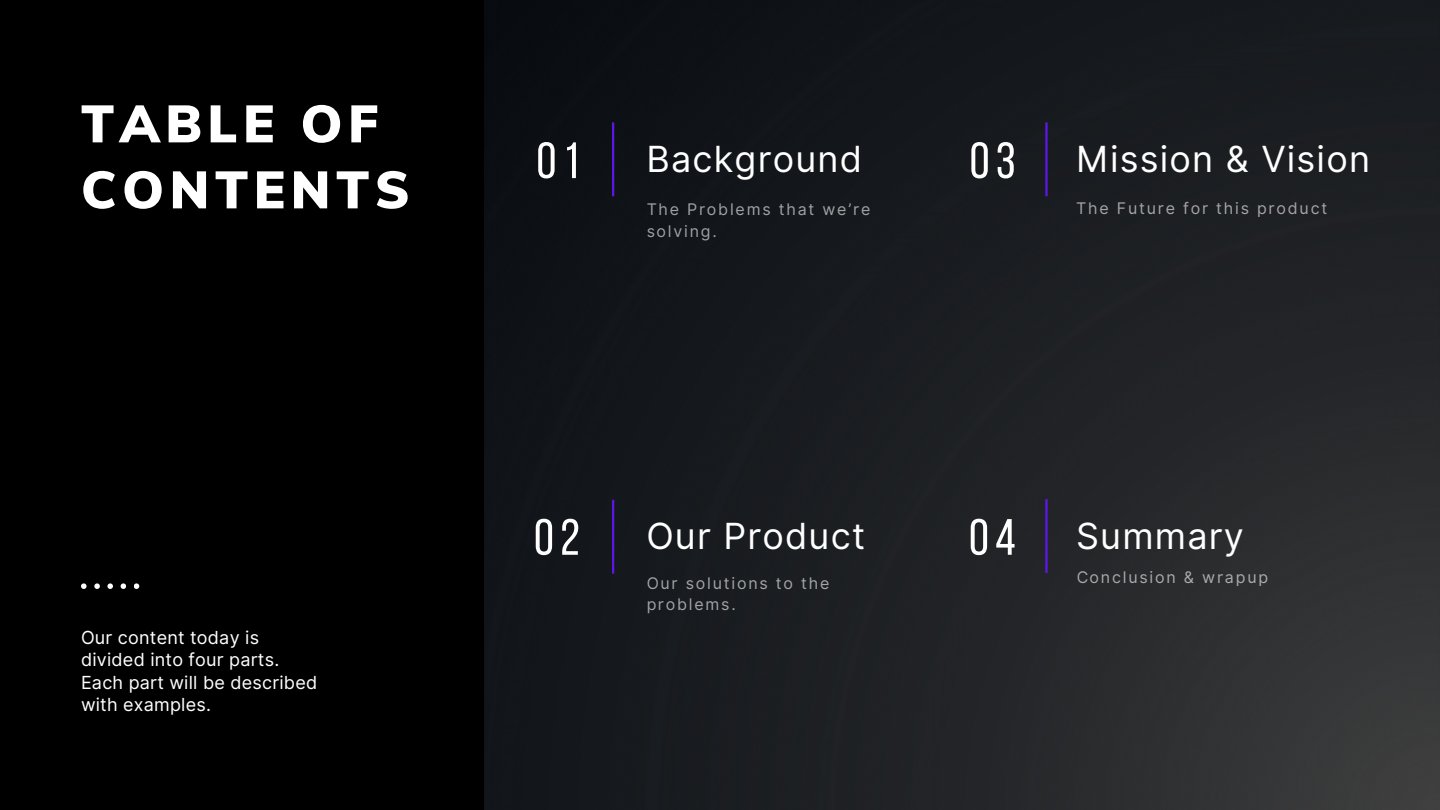
<style>
.page{position:relative;width:1440px;height:810px;background:#000}
.page>*{position:absolute;margin:0;border:0;box-sizing:border-box;transform-origin:0 0}
.t1{font:900 52px "Muli";letter-spacing:.105em;color:#fff}
.t2{font:51px "Bebas Neue";letter-spacing:.125em;color:#fff}
.t3{font:36px "Inter";letter-spacing:.035em;color:#fff}
.t4{font:18px "Inter";letter-spacing:.015em;color:#fff}
.t5{font:16px/21.8px "Inter";letter-spacing:.115em;color:#fff}
</style>
<div class="page">
<svg style="left:81px;top:583px;width:6px;height:6px"></svg>
<svg style="left:94px;top:583px;width:6px;height:6px"></svg>
<svg style="left:107px;top:583px;width:6px;height:6px"></svg>
<svg style="left:121px;top:583px;width:5px;height:6px"></svg>
<svg style="left:134px;top:583px;width:5px;height:6px"></svg>
<img style="left:484px;top:0;width:956px;height:810px">
<hr style="left:612px;top:122px;width:2px;height:74px;background:#5e17eb">
<hr style="left:612px;top:500px;width:2px;height:74px;background:#5e17eb">
<hr style="left:1045px;top:499px;width:3px;height:74px;background:#5e17eb">
<hr style="left:1045px;top:122px;width:3px;height:74px;background:#5e17eb">
<p class="t1" style="left:81px;top:90px;width:299px">TABLE OF</p>
<p class="t1" style="left:81px;top:156px;width:330px">CONTENTS</p>
<p class="t4" style="left:81px;top:627px;width:180px">Our content today is</p>
<p class="t4" style="left:81px;top:649px;width:200px">divided into four parts.</p>
<p class="t4" style="left:81px;top:672px;width:238px">Each part will be described</p>
<p class="t4" style="left:81px;top:694px;width:132px">with examples.</p>
<p class="t2" style="left:537px;top:140px;width:45px">01</p>
<p class="t3" style="left:646px;top:137px;width:217px">Background</p>
<p class="t5" style="left:646px;top:199px;width:226px">The Problems that we’re solving.</p>
<p class="t2" style="left:970px;top:140px;width:47px">03</p>
<p class="t3" style="left:1076px;top:137px;width:295px">Mission &amp; Vision</p>
<p class="t5" style="left:1076px;top:197px;width:253px">The Future for this product</p>
<p class="t2" style="left:534px;top:517px;width:47px">02</p>
<p class="t3" style="left:646px;top:515px;width:220px">Our Product</p>
<p class="t5" style="left:646px;top:572px;width:184px">Our solutions to the problems.</p>
<p class="t2" style="left:969px;top:517px;width:48px">04</p>
<p class="t3" style="left:1076px;top:515px;width:169px">Summary</p>
<p class="t5" style="left:1076px;top:566px;width:194px">Conclusion &amp; wrapup</p>
</div>
